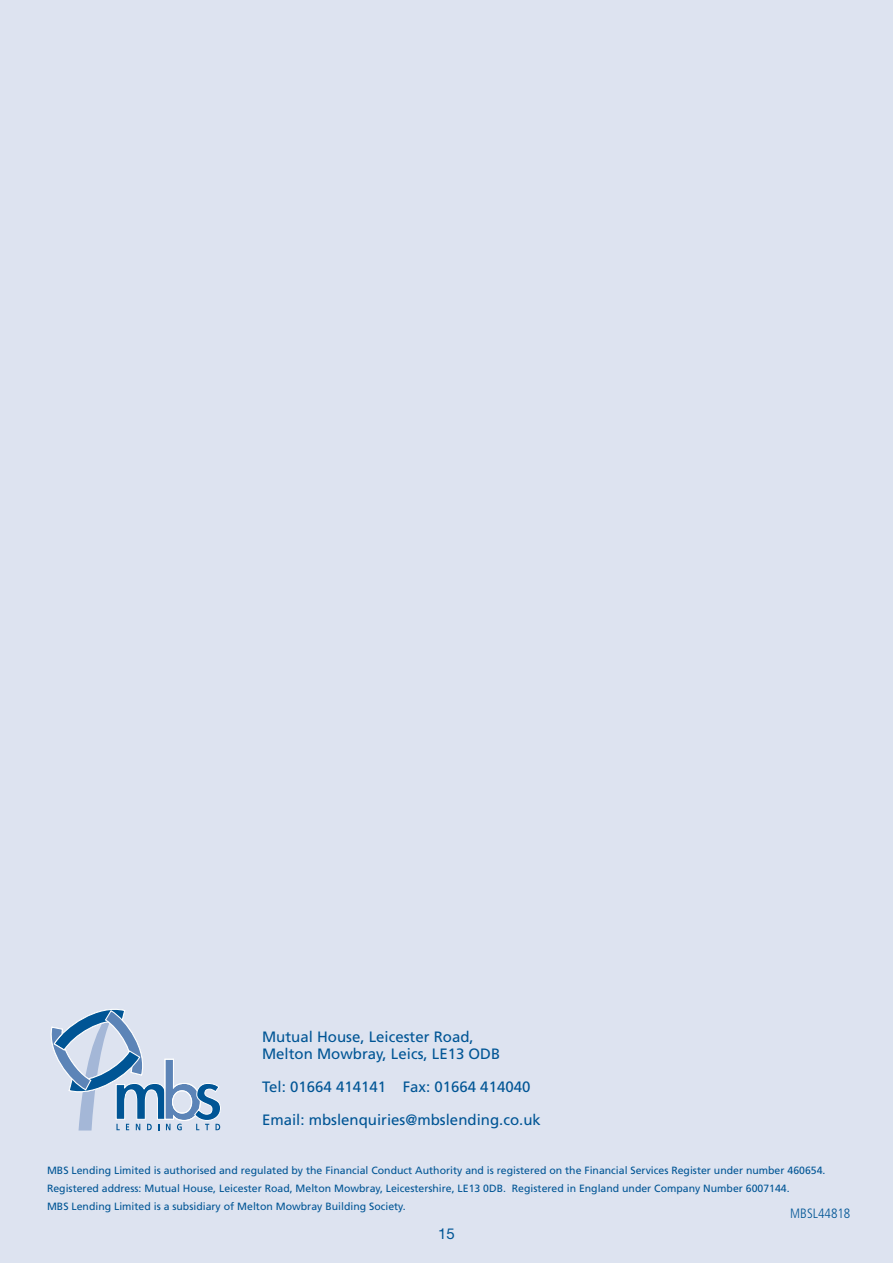
<style>
.page{position:relative;width:893px;height:1263px;background:#dde3f0}
.page>*{position:absolute;margin:0;border:0;box-sizing:border-box;transform-origin:0 0}
.t1{font:15px/16.5px "Frutiger";color:#005595}
.t2{font:15px "Helvetica Neue";color:#005595}
.t3{font:300 condensed 13.5px "Frutiger";color:#005595}
.t4{font:10.5px/17.7px "Frutiger";color:#005595}
</style>
<div class="page">
<svg style="left:51px;top:1009px;width:170px;height:121px"></svg>
<h1 class="t1" style="left:262px;top:1029px;width:240px">Mutual House, Leicester Road,<br>Melton Mowbray, Leics, LE13 ODB</h1>
<h1 class="t1" style="left:262px;top:1078px;width:270px">Tel: 01664 414141 Fax: 01664 414040</h1>
<h1 class="t1" style="left:262px;top:1111px;width:280px">Email: mbslenquiries@mbslending.co.uk</h1>
<p class="t4" style="left:47px;top:1162px;width:780px">MBS Lending Limited is authorised and regulated by the Financial Conduct Authority and is registered on the Financial Services Register under number 460654.<br>Registered address: Mutual House, Leicester Road, Melton Mowbray, Leicestershire, LE13 0DB. Registered in England under Company Number 6007144.<br>MBS Lending Limited is a subsidiary of Melton Mowbray Building Society.</p>
<p class="t3" style="left:790px;top:1205px;width:62px">MBSL44818</p>
<h1 class="t2" style="left:438px;top:1224px;width:18px">15</h1>
</div>
